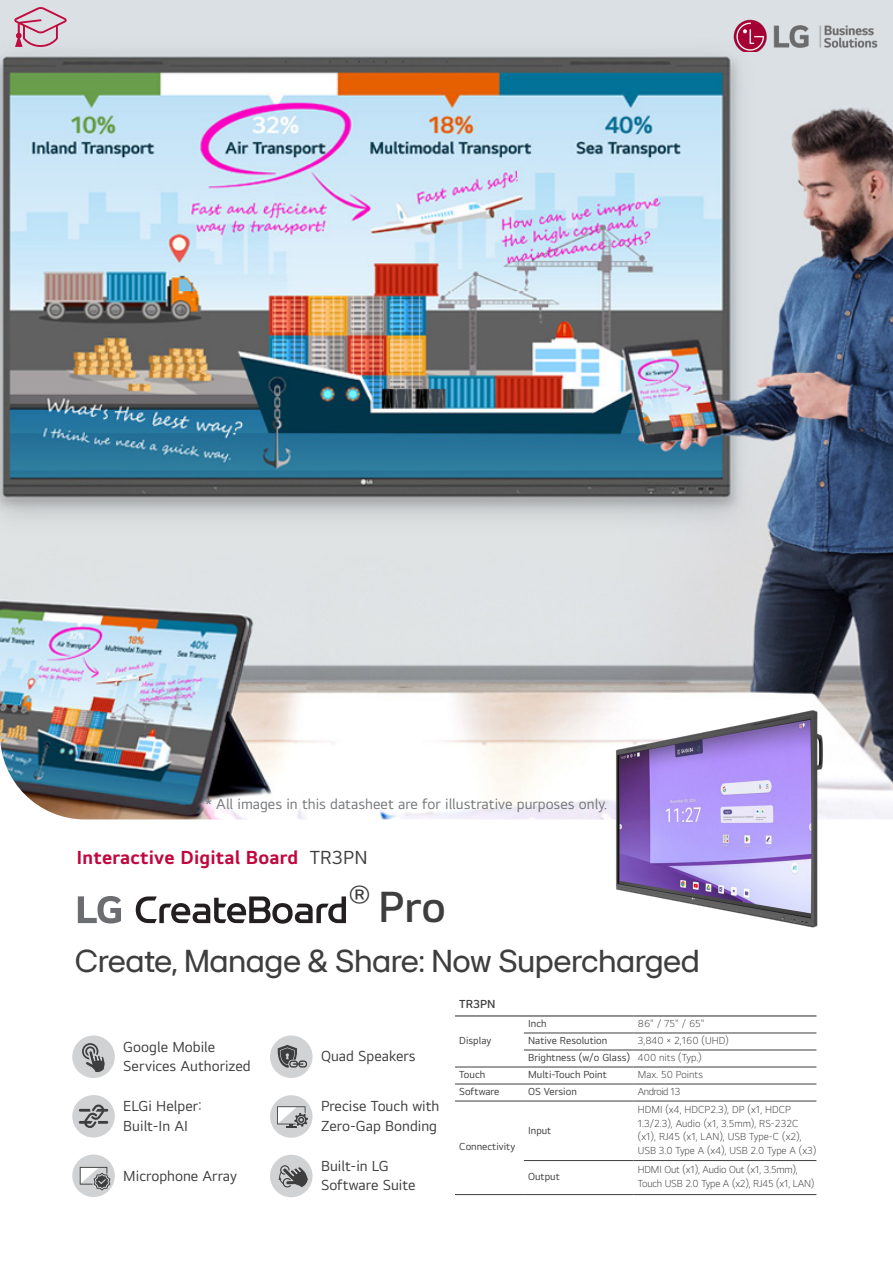
<style>
.page{position:relative;width:893px;height:1263px;background:#fff}
.page>*{position:absolute;margin:0;border:0;box-sizing:border-box;transform-origin:0 0}
.t1{font:600 45px "LGEI Text TTF";color:#3e3e3f}
.t2{font:33px "LGEI Headline TTF";letter-spacing:.005em;color:#3e3e3f}
.t3{font:700 19.5px "LGEI Text TTF";letter-spacing:.01em;color:#c0073e}
.t4{font:15px/19.5px "LGEI Text TTF";color:#3e3e3f}
.t5{font:15px "LGEI Text TTF";color:#76787b}
.t6{font:600 12px "LGEI Text TTF";color:#3e3e3f}
.t7{font:300 10.5px/13.5px "LGEI Text TTF";color:#3e3e3f}
.t8{font:10.5px "LGEI Text TTF";color:#3e3e3f}
.t9{font:300 10.5px/13.5px "LGEI Text TTF";letter-spacing:-.02em;color:#3e3e3f}
.t10{font:300 10.5px "LGEI Text TTF";letter-spacing:-.05em;color:#3e3e3f}
.s1{font-weight:400;color:#3e3e3f}
</style>
<div class="page">
<img style="left:0;top:0;width:893px;height:612px">
<img style="left:0;top:612px;width:893px;height:208px">
<img style="left:729px;top:15px;width:153px;height:37px">
<div style="left:72px;top:1095px;width:43px;height:42px;background:#d1d2d4;border-radius:50%"></div>
<svg style="left:79px;top:1104px;width:29px;height:24px"></svg>
<div style="left:270px;top:1035px;width:43px;height:43px;background:#d1d2d4;border-radius:50%"></div>
<svg style="left:277px;top:1045px;width:30px;height:23px"></svg>
<div style="left:72px;top:1035px;width:43px;height:43px;background:#d1d2d4;border-radius:50%"></div>
<svg style="left:82px;top:1043px;width:23px;height:29px"></svg>
<div style="left:270px;top:1155px;width:43px;height:42px;background:#d1d2d4;border-radius:50%"></div>
<svg style="left:278px;top:1165px;width:30px;height:23px"></svg>
<div style="left:270px;top:1095px;width:43px;height:43px;background:#d1d2d4;border-radius:50%"></div>
<svg style="left:277px;top:1106px;width:34px;height:23px"></svg>
<img style="left:597px;top:707px;width:238px;height:221px">
<hr style="left:455px;top:1194px;width:69px;height:1px;background:#3e3e3f">
<hr style="left:524px;top:1033px;width:110px;height:1px;background:#3e3e3f">
<hr style="left:634px;top:1033px;width:182px;height:1px;background:#3e3e3f">
<hr style="left:524px;top:1050px;width:110px;height:1px;background:#3e3e3f">
<hr style="left:634px;top:1050px;width:182px;height:1px;background:#3e3e3f">
<hr style="left:524px;top:1160px;width:110px;height:1px;background:#3e3e3f">
<hr style="left:634px;top:1160px;width:182px;height:1px;background:#3e3e3f">
<hr style="left:524px;top:1194px;width:110px;height:1px;background:#3e3e3f">
<hr style="left:634px;top:1194px;width:182px;height:1px;background:#3e3e3f">
<hr style="left:455px;top:1015px;width:69px;height:1px;background:#3e3e3f">
<hr style="left:524px;top:1015px;width:110px;height:1px;background:#3e3e3f">
<hr style="left:634px;top:1015px;width:182px;height:1px;background:#3e3e3f">
<hr style="left:455px;top:1066px;width:69px;height:1px;background:#3e3e3f">
<hr style="left:524px;top:1066px;width:110px;height:1px;background:#3e3e3f">
<hr style="left:634px;top:1066px;width:182px;height:1px;background:#3e3e3f">
<hr style="left:455px;top:1084px;width:69px;height:1px;background:#3e3e3f">
<hr style="left:524px;top:1084px;width:110px;height:1px;background:#3e3e3f">
<hr style="left:634px;top:1084px;width:182px;height:1px;background:#3e3e3f">
<hr style="left:455px;top:1101px;width:69px;height:1px;background:#3e3e3f">
<hr style="left:524px;top:1101px;width:110px;height:1px;background:#3e3e3f">
<hr style="left:634px;top:1101px;width:182px;height:1px;background:#3e3e3f">
<svg style="left:136px;top:896px;width:210px;height:28px"></svg>
<svg style="left:78px;top:896px;width:43px;height:27px"></svg>
<div style="left:72px;top:1154px;width:43px;height:43px;background:#d1d2d4;border-radius:50%"></div>
<svg style="left:80px;top:1167px;width:30px;height:23px"></svg>
<svg style="left:14px;top:7px;width:53px;height:40px;background:#d4b1bf"></svg>
<p class="t5" style="left:205px;top:794px;width:404px">* All images in this datasheet are for illustrative purposes only.</p>
<p class="t3" style="left:77px;top:845px;width:293px">Interactive Digital Board <span class="s1">TR3PN</span></p>
<p class="t1" style="left:348px;top:879px;width:99px"><sup>®</sup> Pro</p>
<p class="t2" style="left:75px;top:941px;width:626px">Create, Manage &amp; Share: Now Supercharged</p>
<p class="t4" style="left:123px;top:1036px;width:129px">Google Mobile<br>Services Authorized</p>
<p class="t4" style="left:123px;top:1096px;width:80px">ELGi Helper:</p>
<p class="t4" style="left:123px;top:1115px;width:66px">Built-In AI</p>
<p class="t4" style="left:123px;top:1165px;width:115px">Microphone Array</p>
<p class="t4" style="left:321px;top:1046px;width:96px">Quad Speakers</p>
<p class="t4" style="left:321px;top:1096px;width:120px">Precise Touch with<br>Zero-Gap Bonding</p>
<p class="t4" style="left:321px;top:1156px;width:69px">Built-in LG</p>
<p class="t4" style="left:321px;top:1175px;width:96px">Software Suite</p>
<p class="t6" style="left:459px;top:997px;width:38px">TR3PN</p>
<p class="t8" style="left:459px;top:1034px;width:34px">Display</p>
<p class="t8" style="left:528px;top:1017px;width:20px">Inch</p>
<p class="t7" style="left:638px;top:1017px;width:68px">86" / 75" / 65"</p>
<p class="t8" style="left:528px;top:1034px;width:81px">Native Resolution</p>
<p class="t7" style="left:638px;top:1034px;width:93px">3,840 × 2,160 (UHD)</p>
<p class="t8" style="left:528px;top:1051px;width:104px">Brightness (w/o Glass)</p>
<p class="t7" style="left:638px;top:1050px;width:65px">400 nits (Typ.)</p>
<p class="t8" style="left:459px;top:1068px;width:28px">Touch</p>
<p class="t8" style="left:528px;top:1068px;width:80px">Multi-Touch Point</p>
<p class="t7" style="left:638px;top:1068px;width:67px">Max. 50 Points</p>
<p class="t8" style="left:459px;top:1085px;width:42px">Software</p>
<p class="t8" style="left:528px;top:1085px;width:50px">OS Version</p>
<p class="t10" style="left:638px;top:1085px;width:44px">Android 13</p>
<p class="t8" style="left:459px;top:1140px;width:58px">Connectivity</p>
<p class="t8" style="left:528px;top:1123px;width:25px">Input</p>
<p class="t7" style="left:638px;top:1103px;width:180px">HDMI (x4, HDCP2.3), DP (x1, HDCP 1.3/2.3), Audio (x1, 3.5mm), RS-232C (x1), RJ45 (x1, LAN), USB Type-C (x2), USB 3.0 Type A (x4), USB 2.0 Type A (x3)</p>
<p class="t8" style="left:528px;top:1170px;width:33px">Output</p>
<p class="t9" style="left:638px;top:1163px;width:178px">HDMI Out (x1), Audio Out (x1, 3.5mm),<br>Touch USB 2.0 Type A (x2), RJ45 (x1, LAN)</p>
</div>
